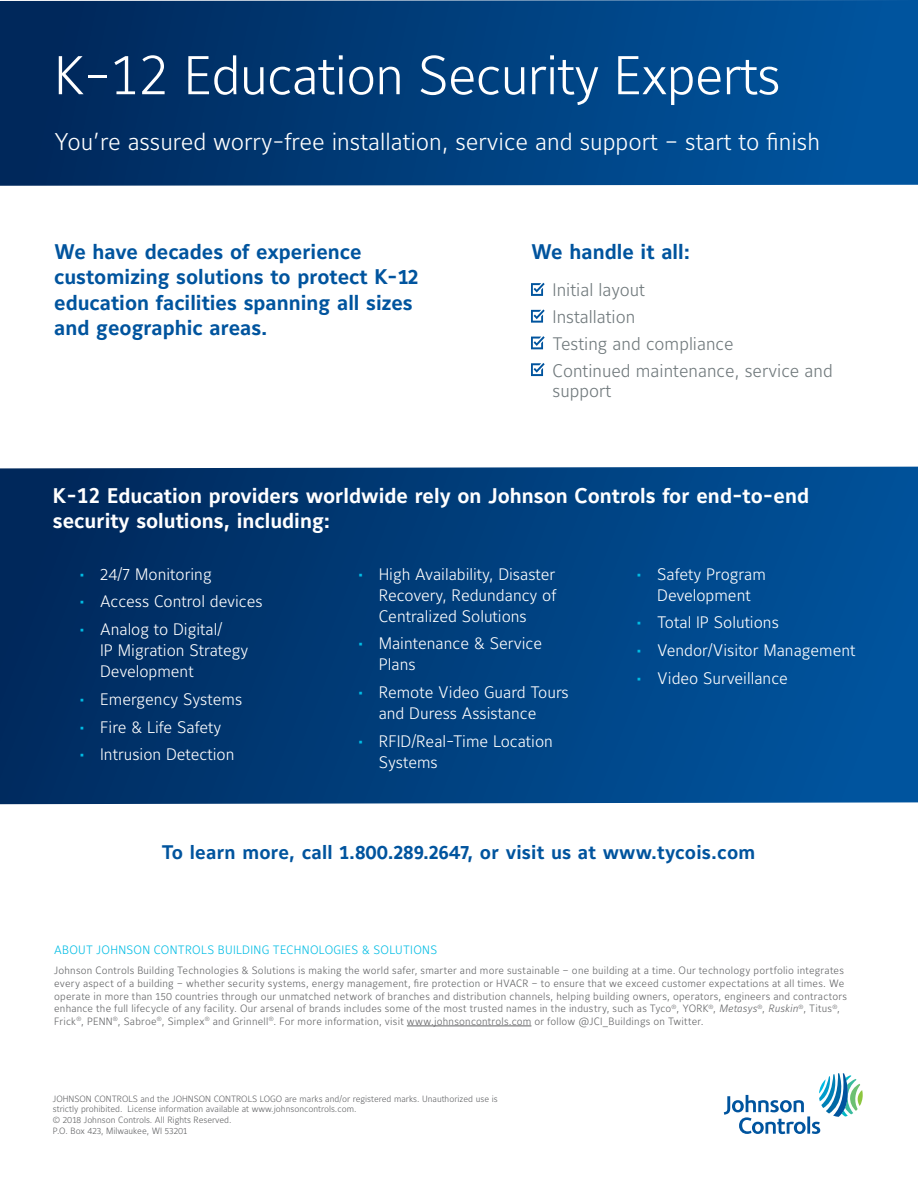
<style>
.page{position:relative;width:918px;height:1188px;background:#fff}
.page>*{position:absolute;margin:0;border:0;box-sizing:border-box;transform-origin:0 0}
.t1{font:300 54px "Maurea Jci Lf ML";letter-spacing:-.015em;color:#fff}
.t2{font:300 24px "Maurea Jci Lf ML";color:#fff}
.t3{font:700 21px/25.2px "Maurea Jci Lf ML";color:#00549e}
.t4{font:700 21px/25.2px "Maurea Jci Lf ML";color:#fff}
.t5{font:700 19.5px "Maurea Jci Lf ML";letter-spacing:.01em;color:#00549e}
.t6{font:300 18px/27px "Maurea Jci Lf ML";color:#70797c}
.t7{font:300 16.5px/21px "Maurea Jci Lf ML";color:#fff}
.t8{font:300 12px "Maurea Jci Lf ML";letter-spacing:.03em;color:#00bce4}
.t9{font:300 10.5px/12.6px "Maurea Jci Lf ML";letter-spacing:.02em;color:#636466}
.t10{font:300 9px/10.8px "Maurea Jci Lf ML";color:#636466}
.s1{font-family:"Maurea Jci Tf ML"}
.s2{font-weight:700;font-size:15px;color:#00bce4}
.s3{font-family:"Maurea Jci Tf ML";font-style:italic}
</style>
<div class="page">
<svg style="left:531px;top:283px;width:14px;height:13px"></svg>
<svg style="left:531px;top:309px;width:14px;height:14px"></svg>
<svg style="left:531px;top:336px;width:14px;height:13px"></svg>
<svg style="left:531px;top:363px;width:14px;height:13px"></svg>
<svg style="left:0;top:467px;width:918px;height:337px;background:#003f7d"></svg>
<svg style="left:0;top:0;width:918px;height:186px;background:#013f7d"></svg>
<hr style="left:407px;top:1026px;width:124px;height:1px;background:#636466">
<svg style="left:724px;top:1073px;width:139px;height:61px"></svg>
<h1 class="t1" style="left:54px;top:42px;width:728px">K<span class="s1">-12</span> Education Security Experts</h1>
<h2 class="t2" style="left:54px;top:127px;width:768px">You’re assured worry-free installation, service and support − start to finish</h2>
<h3 class="t3" style="left:54px;top:240px;width:366px">We have decades of experience customizing solutions to protect K-12 education facilities spanning all sizes and geographic areas.</h3>
<h3 class="t3" style="left:531px;top:240px;width:160px">We handle it all:</h3>
<h3 class="t6" style="left:553px;top:276px;width:282px">Initial layout<br>Installation<br>Testing and compliance<br>Continued maintenance, service and</h3>
<h3 class="t6" style="left:553px;top:377px;width:60px">support</h3>
<h3 class="t4" style="left:53px;top:483px;width:758px">K<span class="s1">-12</span> Education providers worldwide rely on Johnson Controls for end-to-end security solutions, including:</h3>
<h3 class="t7" style="left:80px;top:563px;width:133px"><span class="s2">•</span> 24/7 Monitoring</h3>
<h3 class="t7" style="left:80px;top:591px;width:184px"><span class="s2">•</span> Access Control devices</h3>
<h3 class="t7" style="left:100px;top:619px;width:150px;text-indent:-20px"><span class="s2">•</span> Analog to Digital/<br>IP Migration Strategy<br>Development</h3>
<h3 class="t7" style="left:80px;top:688px;width:164px"><span class="s2">•</span> Emergency Systems</h3>
<h3 class="t7" style="left:80px;top:716px;width:143px"><span class="s2">•</span> Fire &amp; Life Safety</h3>
<h3 class="t7" style="left:80px;top:744px;width:156px"><span class="s2">•</span> Intrusion Detection</h3>
<h3 class="t7" style="left:637px;top:563px;width:130px;text-align:center"><span class="s2">•</span> Safety Program<br>Development</h3>
<h3 class="t7" style="left:637px;top:612px;width:143px"><span class="s2">•</span> Total IP Solutions</h3>
<h3 class="t7" style="left:637px;top:640px;width:220px"><span class="s2">•</span> Vendor/Visitor Management</h3>
<h3 class="t7" style="left:637px;top:667px;width:152px"><span class="s2">•</span> Video Surveillance</h3>
<h3 class="t7" style="left:379px;top:563px;width:179px;text-align:justify;text-indent:-20px"><span class="s2">•</span> High Availability, Disaster Recovery, Redundancy of Centralized Solutions</h3>
<h3 class="t7" style="left:379px;top:633px;width:165px;text-indent:-20px"><span class="s2">•</span> Maintenance &amp; Service<br>Plans</h3>
<h3 class="t7" style="left:379px;top:682px;width:192px;text-indent:-20px"><span class="s2">•</span> Remote Video Guard Tours and Duress Assistance</h3>
<h3 class="t7" style="left:379px;top:730px;width:176px;text-indent:-20px"><span class="s2">•</span> RFID/Real-Time Location<br>Systems</h3>
<h3 class="t5" style="left:162px;top:841px;width:595px">To learn more, call 1.800.289.2647, or visit us at www.tycois.com</h3>
<p class="t8" style="left:54px;top:942px;width:385px">ABOUT JOHNSON CONTROLS BUILDING TECHNOLOGIES &amp; SOLUTIONS</p>
<p class="t9" style="left:54px;top:964px;width:795px">Johnson Controls Building Technologies &amp; Solutions is making the world safer, smarter and more sustainable – one building at a time. Our technology portfolio integrates every aspect of a building – whether security systems, energy management, fire protection or HVACR – to ensure that we exceed customer expectations at all times. We operate in more than 150 countries through our unmatched network of branches and distribution channels, helping building owners, operators, engineers and contractors enhance the full lifecycle of any facility. Our arsenal of brands includes some of the most trusted names in the industry, such as Tyco<sup>®</sup>, YORK<sup>®</sup>, <span class="s3">Metasys</span><sup>®</sup>, <span class="s3">Ruskin</span><sup>®</sup>, Titus<sup>®</sup>, Frick<sup>®</sup>, PENN<sup>®</sup>, Sabroe<sup>®</sup>, Simplex<sup>®</sup> and Grinnell<sup>®</sup>. For more information, visit www.johnsoncontrols.com or follow @JCI_Buildings on Twitter.</p>
<p class="t10" style="left:53px;top:1093px;width:446px">JOHNSON CONTROLS and the JOHNSON CONTROLS LOGO are marks and/or registered marks. Unauthorized use is strictly prohibited. License information available at www.johnsoncontrols.com.<br>© 2018 Johnson Controls. All Rights Reserved.<br>P.O. Box 423, Milwaukee, WI 53201</p>
</div>
